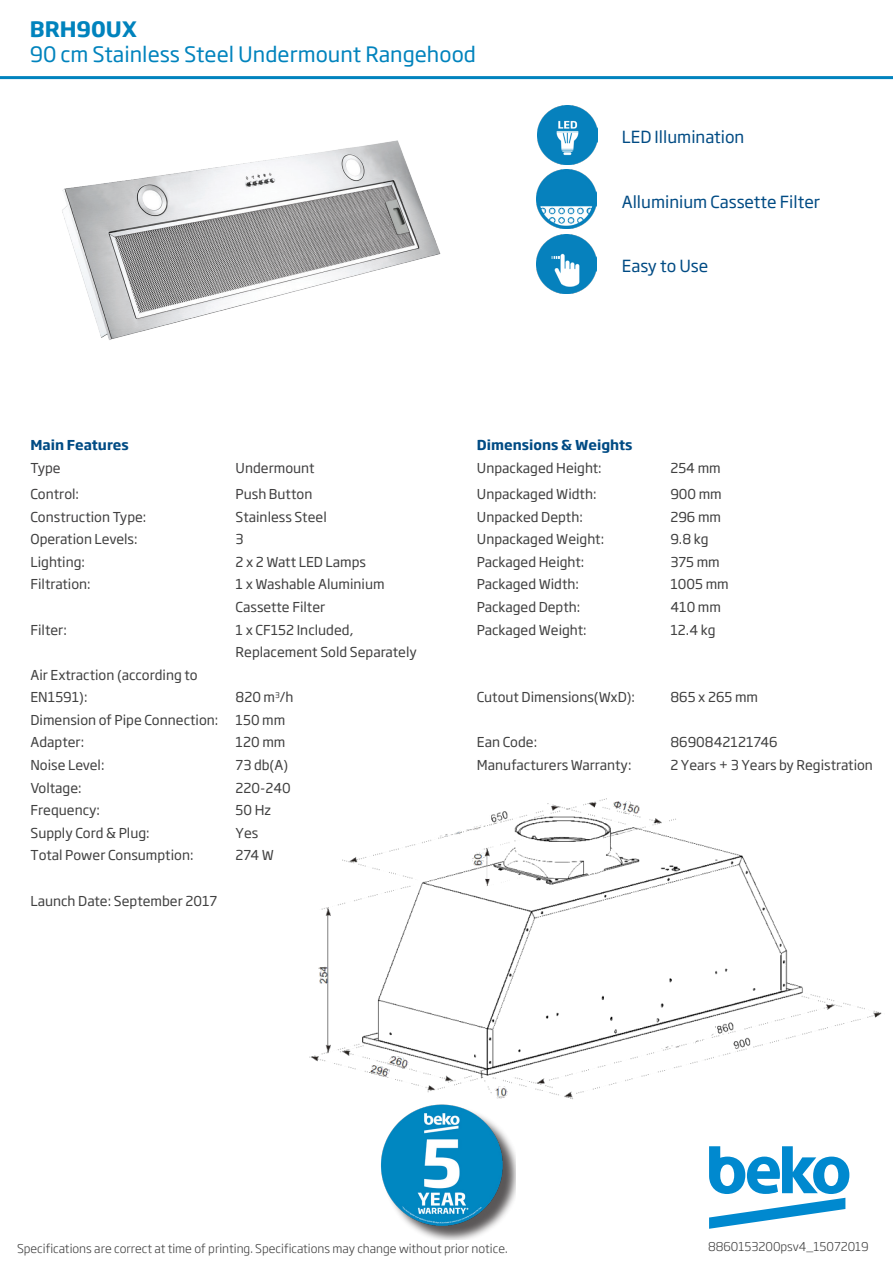
<style>
.page{position:relative;width:893px;height:1263px;background:#fff}
.page>*{position:absolute;margin:0;border:0;box-sizing:border-box;transform-origin:0 0}
.t1{font:21px "Soho Gothic Pro";color:#0083bd}
.t2{font:700 21px "Soho Gothic Pro";color:#0083bd}
.t3{font:16.5px "Soho Gothic Pro";color:#004b84}
.t4{font:13.5px "Soho Gothic Pro";color:#404040}
.t5{font:13.5px "Soho Gothic Pro";color:#403f40}
.t6{font:700 13.5px "Soho Gothic Pro";color:#004b84}
.t7{font:300 12px "Soho Gothic Pro";color:#404040}
</style>
<div class="page">
<svg style="left:709px;top:1146px;width:140px;height:83px"></svg>
<img style="left:62px;top:140px;width:379px;height:200px">
<img style="left:538px;top:105px;width:59px;height:60px">
<img style="left:537px;top:169px;width:59px;height:60px">
<img style="left:537px;top:234px;width:59px;height:60px">
<img style="left:309px;top:798px;width:573px;height:302px">
<div style="left:384px;top:1107px;width:131px;height:132px;background:#231f20;opacity:.75"></div>
<img style="left:381px;top:1104px;width:130px;height:129px">
<hr style="left:0;top:76px;width:893px;height:3px;background:#0083be">
<p class="t2" style="left:30px;top:16px;width:109px">BRH90UX</p>
<p class="t1" style="left:30px;top:42px;width:448px">90 cm Stainless Steel Undermount Rangehood</p>
<p class="t3" style="left:622px;top:127px;width:124px">LED Illumination</p>
<p class="t3" style="left:622px;top:191px;width:200px">Alluminium Cassette Filter</p>
<p class="t3" style="left:622px;top:256px;width:88px">Easy to Use</p>
<p class="t6" style="left:30px;top:437px;width:100px">Main Features</p>
<p class="t6" style="left:477px;top:437px;width:157px">Dimensions &amp; Weights</p>
<p class="t5" style="left:30px;top:460px;width:32px">Type</p>
<p class="t5" style="left:236px;top:460px;width:81px">Undermount</p>
<p class="t4" style="left:477px;top:460px;width:126px">Unpackaged Height:</p>
<p class="t4" style="left:670px;top:460px;width:52px">254 mm</p>
<p class="t5" style="left:30px;top:486px;width:50px">Control:</p>
<p class="t5" style="left:236px;top:486px;width:78px">Push Button</p>
<p class="t4" style="left:477px;top:486px;width:121px">Unpackaged Width:</p>
<p class="t4" style="left:670px;top:486px;width:53px">900 mm</p>
<p class="t5" style="left:30px;top:508px;width:117px">Construction Type:</p>
<p class="t4" style="left:236px;top:508px;width:93px">Stainless Steel</p>
<p class="t4" style="left:477px;top:508px;width:107px">Unpacked Depth:</p>
<p class="t4" style="left:670px;top:508px;width:52px">296 mm</p>
<p class="t4" style="left:30px;top:531px;width:109px">Operation Levels:</p>
<p class="t4" style="left:236px;top:531px;width:10px">3</p>
<p class="t4" style="left:477px;top:531px;width:129px">Unpackaged Weight:</p>
<p class="t4" style="left:670px;top:531px;width:40px">9.8 kg</p>
<p class="t4" style="left:30px;top:553px;width:56px">Lighting:</p>
<p class="t4" style="left:236px;top:553px;width:132px">2 x 2 Watt LED Lamps</p>
<p class="t4" style="left:477px;top:553px;width:109px">Packaged Height:</p>
<p class="t4" style="left:670px;top:553px;width:51px">375 mm</p>
<p class="t4" style="left:30px;top:576px;width:62px">Filtration:</p>
<p class="t4" style="left:236px;top:576px;width:150px">1 x Washable Aluminium</p>
<p class="t4" style="left:477px;top:576px;width:104px">Packaged Width:</p>
<p class="t4" style="left:670px;top:576px;width:60px">1005 mm</p>
<p class="t4" style="left:236px;top:599px;width:91px">Cassette Filter</p>
<p class="t4" style="left:477px;top:599px;width:105px">Packaged Depth:</p>
<p class="t4" style="left:670px;top:599px;width:52px">410 mm</p>
<p class="t4" style="left:30px;top:621px;width:38px">Filter:</p>
<p class="t4" style="left:236px;top:621px;width:119px">1 x CF152 Included,</p>
<p class="t4" style="left:477px;top:621px;width:111px">Packaged Weight:</p>
<p class="t4" style="left:670px;top:621px;width:47px">12.4 kg</p>
<p class="t4" style="left:236px;top:644px;width:183px">Replacement Sold Separately</p>
<p class="t4" style="left:30px;top:666px;width:169px">Air Extraction (according to</p>
<p class="t4" style="left:30px;top:689px;width:59px">EN1591):</p>
<p class="t4" style="left:236px;top:689px;width:59px">820 m<sup>3</sup>/h</p>
<p class="t4" style="left:477px;top:689px;width:160px">Cutout Dimensions(WxD):</p>
<p class="t4" style="left:670px;top:689px;width:89px">865 x 265 mm</p>
<p class="t4" style="left:30px;top:711px;width:189px">Dimension of Pipe Connection:</p>
<p class="t4" style="left:236px;top:711px;width:51px">150 mm</p>
<p class="t4" style="left:30px;top:734px;width:55px">Adapter:</p>
<p class="t4" style="left:236px;top:734px;width:51px">120 mm</p>
<p class="t4" style="left:477px;top:734px;width:62px">Ean Code:</p>
<p class="t4" style="left:670px;top:734px;width:109px">8690842121746</p>
<p class="t4" style="left:30px;top:757px;width:76px">Noise Level:</p>
<p class="t4" style="left:236px;top:757px;width:54px">73 db(A)</p>
<p class="t4" style="left:477px;top:757px;width:156px">Manufacturers Warranty:</p>
<p class="t4" style="left:670px;top:757px;width:204px">2 Years + 3 Years by Registration</p>
<p class="t4" style="left:30px;top:779px;width:53px">Voltage:</p>
<p class="t4" style="left:236px;top:779px;width:57px">220-240</p>
<p class="t4" style="left:30px;top:802px;width:71px">Frequency:</p>
<p class="t4" style="left:236px;top:802px;width:37px">50 Hz</p>
<p class="t4" style="left:30px;top:824px;width:121px">Supply Cord &amp; Plug:</p>
<p class="t4" style="left:236px;top:824px;width:24px">Yes</p>
<p class="t4" style="left:30px;top:847px;width:165px">Total Power Consumption:</p>
<p class="t4" style="left:236px;top:847px;width:40px">274 W</p>
<p class="t4" style="left:30px;top:892px;width:188px">Launch Date: September 2017</p>
<p class="t7" style="left:17px;top:1241px;width:492px">Specifications are correct at time of printing. Specifications may change without prior notice.</p>
<p class="t7" style="left:708px;top:1239px;width:162px">8860153200psv4_15072019</p>
</div>
